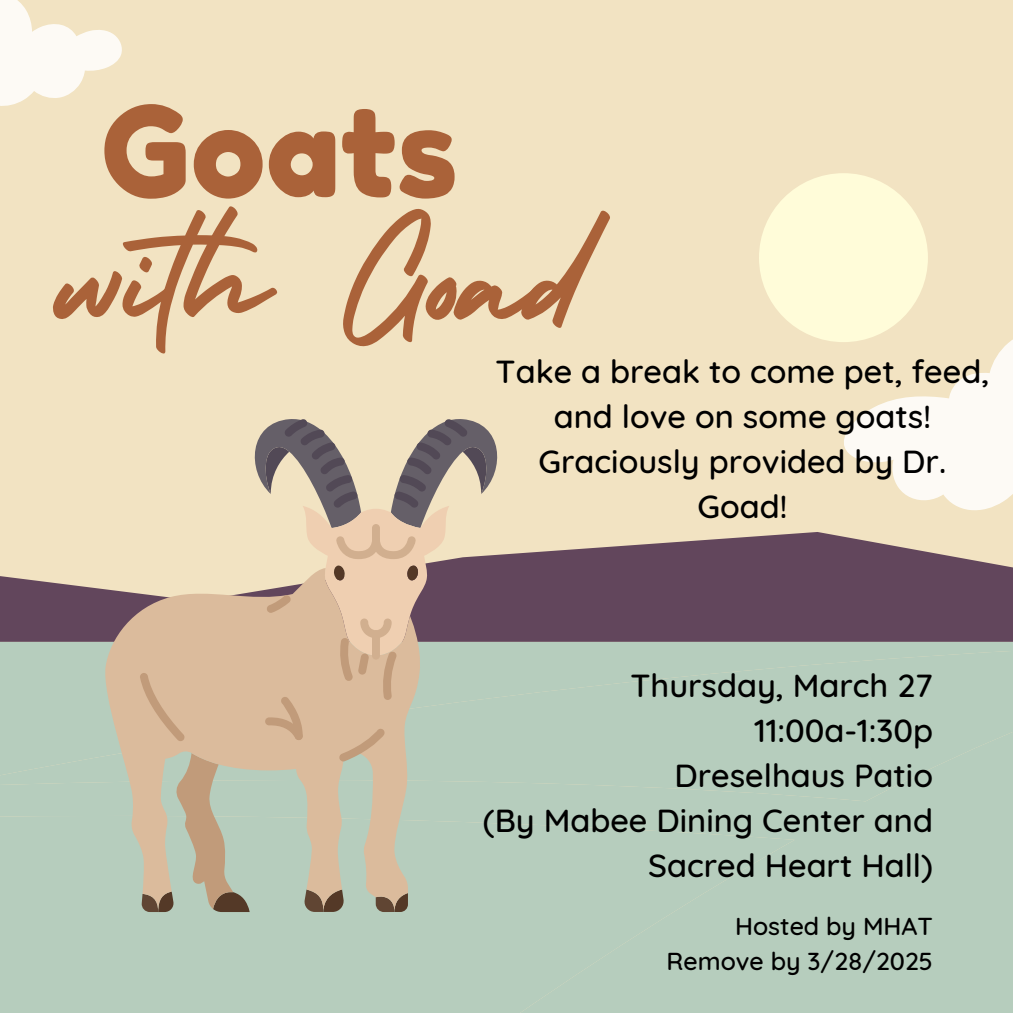
<style>
.page{position:relative;width:1013px;height:1013px;background:#fff}
.page>*{position:absolute;margin:0;border:0;box-sizing:border-box;transform-origin:0 0}
.t1{font:174.62px "Holiday";color:#aa6239}
.t2{font:125.12px "Fredoka One";color:#aa6239}
.t3{font:500 32.5px/45px "Quicksand";color:#000;text-align:right}
.t4{font:500 25px "Quicksand";color:#000}
</style>
<div class="page">
<div style="left:0;top:0;width:1012px;height:1012px;background:#f2e3c2"></div>
<svg style="left:0;top:532px;width:1012px;height:110px;fill:#62465c"></svg>
<div style="left:759px;top:173px;width:168px;height:169px;background:#fffcd9;border-radius:50%"></div>
<div style="left:0;top:642px;width:1012px;height:370px;background:#b6cdbd"></div>
<svg style="left:101px;top:568px;width:39px;height:344px;fill:#b6cdbd"></svg>
<svg style="left:140px;top:419px;width:366px;height:493px"></svg>
<svg style="left:844px;top:329px;width:168px;height:182px"></svg>
<svg style="left:0;top:0;width:122px;height:106px"></svg>
<p class="t2" style="left:101px;top:75px;width:358px">Goats</p>
<p class="t1" style="left:66px;top:145px;width:527px">with Goad</p>
<h3 class="t3" style="left:495px;top:348px;width:495px;text-align:center">Take a break to come pet, feed, and love on some goats!<br>Graciously provided by Dr.<br>Goad!</h3>
<h1 class="t3" style="left:483px;top:662px;width:451px">Thursday, March 27<br>11:00a-1:30p<br>Dreselhaus Patio<br>(By Mabee Dining Center and<br>Sacred Heart Hall)</h1>
<p class="t4" style="left:735px;top:910px;width:199px">Hosted by MHAT</p>
<h2 class="t4" style="left:666px;top:945px;width:268px">Remove by 3/28/2025</h2>
</div>
